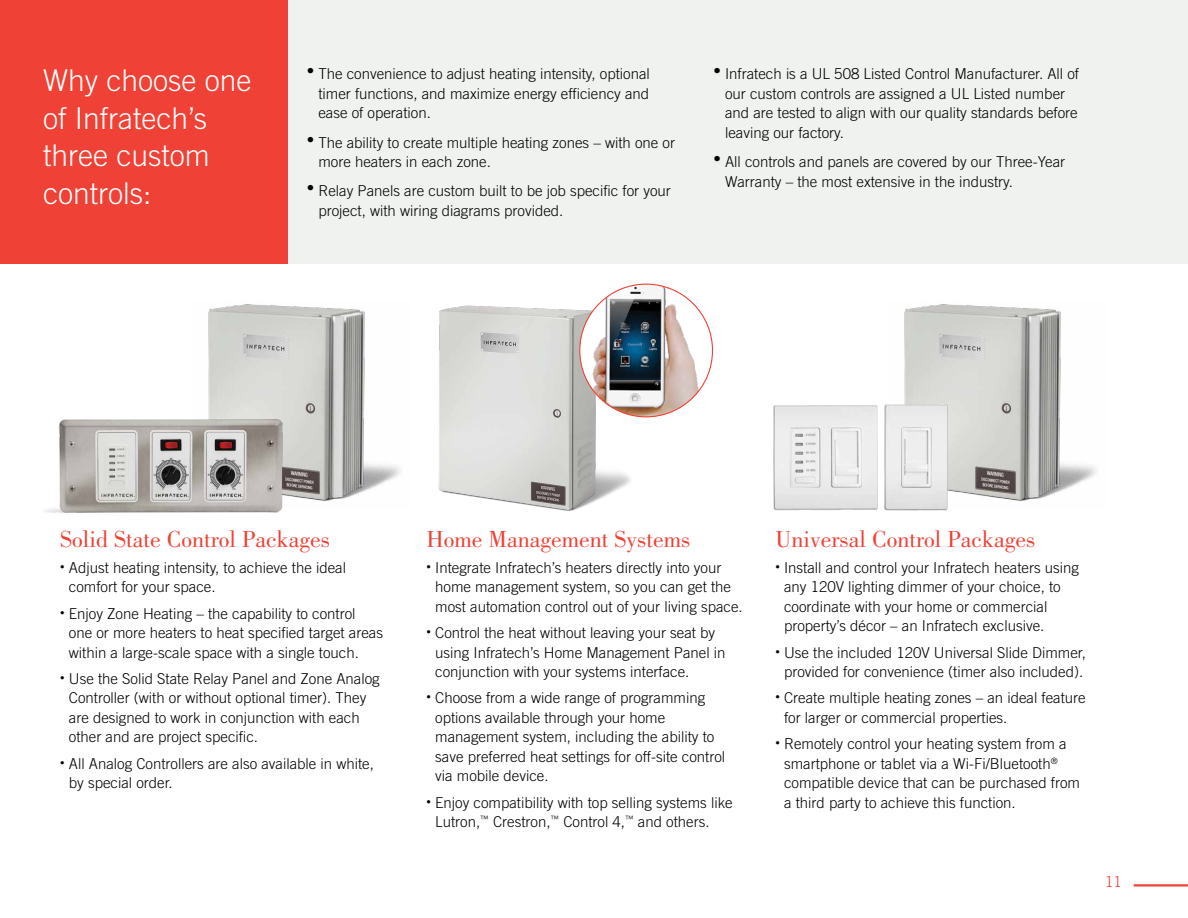
<style>
.page{position:relative;width:1188px;height:918px;background:#fff}
.page>*{position:absolute;margin:0;border:0;box-sizing:border-box;transform-origin:0 0}
.t1{font:300 30px/37.5px "Trade Gothic";color:#fff}
.t2{font:24px "Bodoni";color:#ef4135}
.t3{font:300 15px/19.5px "Trade Gothic";color:#000}
.t4{font:300 15px "Trade Gothic";color:#ef4135}
</style>
<div class="page">
<hr style="left:1134px;top:884px;width:54px;height:2px;background:#ef4135">
<div style="left:0;top:0;width:1188px;height:263px;background:#eff2ee"></div>
<div style="left:0;top:0;width:287px;height:263px;background:#ef4135"></div>
<img style="left:208px;top:304px;width:192px;height:197px">
<img style="left:400px;top:283px;width:284px;height:228px">
<img style="left:46px;top:400px;width:253px;height:113px">
<img style="left:904px;top:304px;width:193px;height:197px">
<img style="left:773px;top:405px;width:105px;height:106px">
<img style="left:884px;top:400px;width:70px;height:111px">
<img style="left:580px;top:284px;width:133px;height:133px;border-radius:66px">
<h1 class="t1" style="left:43px;top:61px;width:210px">Why choose one of Infratech’s three custom controls:</h1>
<p class="t3" style="left:318px;top:64px;width:333px;text-align:justify;text-indent:-12px">• The convenience to adjust heating intensity, optional timer functions, and maximize energy efficiency and ease of operation.</p>
<p class="t3" style="left:318px;top:132px;width:358px;text-indent:-12px">• The ability to create multiple heating zones – with one or more heaters in each zone.</p>
<p class="t3" style="left:318px;top:181px;width:354px;text-indent:-12px">• Relay Panels are custom built to be job specific for your project, with wiring diagrams provided.</p>
<p class="t3" style="left:725px;top:64px;width:355px;text-indent:-12px">• Infratech is a UL 508 Listed Control Manufacturer. All of our custom controls are assigned a UL Listed number and are tested to align with our quality standards before leaving our factory.</p>
<p class="t3" style="left:725px;top:152px;width:342px;text-indent:-12px">• All controls and panels are covered by our Three-Year<br>Warranty – the most extensive in the industry.</p>
<h2 class="t2" style="left:60px;top:525px;width:271px">Solid State Control Packages</h2>
<p class="t3" style="left:69px;top:558px;width:279px;text-indent:-9px"><sup>•</sup> Adjust heating intensity, to achieve the ideal comfort for your space.</p>
<p class="t3" style="left:69px;top:603px;width:316px;text-indent:-9px"><sup>•</sup> Enjoy Zone Heating – the capability to control<br>one or more heaters to heat specified target areas within a large-scale space with a single touch.</p>
<p class="t3" style="left:69px;top:669px;width:312px;text-indent:-9px"><sup>•</sup> Use the Solid State Relay Panel and Zone Analog Controller (with or without optional timer). They are designed to work in conjunction with each other and are project specific.</p>
<p class="t3" style="left:69px;top:753px;width:306px;text-indent:-9px"><sup>•</sup> All Analog Controllers are also available in white, by special order.</p>
<h2 class="t2" style="left:427px;top:525px;width:265px">Home Management Systems</h2>
<p class="t3" style="left:435px;top:558px;width:309px;text-indent:-9px"><sup>•</sup> Integrate Infratech’s heaters directly into your home management system, so you can get the most automation control out of your living space.</p>
<p class="t3" style="left:435px;top:623px;width:292px;text-indent:-9px"><sup>•</sup> Control the heat without leaving your seat by using Infratech’s Home Management Panel in conjunction with your systems interface.</p>
<p class="t3" style="left:435px;top:688px;width:292px;text-indent:-9px"><sup>•</sup> Choose from a wide range of programming options available through your home management system, including the ability to save preferred heat settings for off-site control via mobile device.</p>
<p class="t3" style="left:435px;top:792px;width:299px;text-indent:-9px"><sup>•</sup> Enjoy compatibility with top selling systems like<br>Lutron,<sup>™</sup> Crestron,<sup>™</sup> Control 4,<sup>™</sup> and others.</p>
<h2 class="t2" style="left:775px;top:525px;width:261px">Universal Control Packages</h2>
<p class="t3" style="left:784px;top:558px;width:297px;text-indent:-9px"><sup>•</sup> Install and control your Infratech heaters using any 120V lighting dimmer of your choice, to coordinate with your home or commercial property’s décor – an Infratech exclusive.</p>
<p class="t3" style="left:775px;top:642px;width:312px;text-align:center"><sup>•</sup> Use the included 120V Universal Slide Dimmer, provided for convenience (timer also included).</p>
<p class="t3" style="left:784px;top:688px;width:303px;text-indent:-9px"><sup>•</sup> Create multiple heating zones – an ideal feature for larger or commercial properties.</p>
<p class="t3" style="left:784px;top:734px;width:297px;text-indent:-9px"><sup>•</sup> Remotely control your heating system from a smartphone or tablet via a Wi-Fi/Bluetooth<sup>® </sup>compatible device that can be purchased from a third party to achieve this function.</p>
<p class="t4" style="left:1105px;top:873px;width:18px">11</p>
</div>
